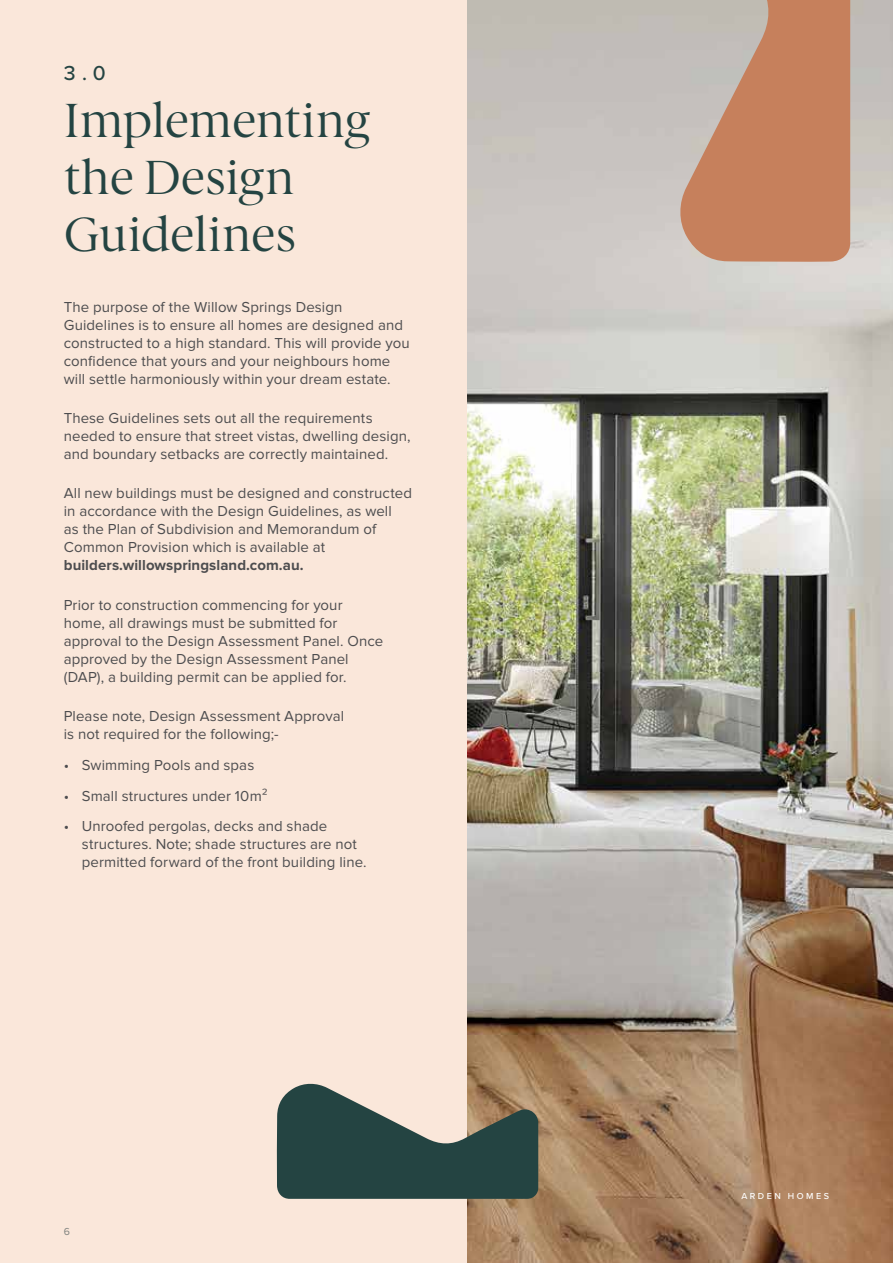
<style>
.page{position:relative;width:893px;height:1263px;background:#fae7da}
.page>*{position:absolute;margin:0;border:0;box-sizing:border-box;transform-origin:0 0}
.t1{font:48px/57px "Berlingske Serif";letter-spacing:-.01em;color:#244442}
.t2{font:500 21px "Proxima Nova";color:#244442}
.t3{font:15px/18px "Proxima Nova";letter-spacing:.005em;color:#4d4d4f}
.t4{font:700 15px "Proxima Nova";letter-spacing:.005em;color:#4d4d4f}
.t5{font:10.5px "Proxima Nova";color:#80837f}
.t6{font:500 9px "Proxima Nova";letter-spacing:.28em;color:#fff}
</style>
<div class="page">
<img style="left:468px;top:0;width:425px;height:1263px">
<svg style="left:678px;top:0;width:172px;height:262px;background:#c58f73"></svg>
<svg style="left:277px;top:1082px;width:261px;height:117px"></svg>
<h2 class="t2" style="left:64px;top:58px;width:44px">3.0</h2>
<h1 class="t1" style="left:64px;top:92px;width:307px">Implementing the Design<br>Guidelines</h1>
<p class="t3" style="left:64px;top:299px;width:348px">The purpose of the Willow Springs Design Guidelines is to ensure all homes are designed and constructed to a high standard. This will provide you confidence that yours and your neighbours home will settle harmoniously within your dream estate.</p>
<p class="t3" style="left:64px;top:410px;width:348px">These Guidelines sets out all the requirements needed to ensure that street vistas, dwelling design, and boundary setbacks are correctly maintained.</p>
<p class="t3" style="left:64px;top:485px;width:350px">All new buildings must be designed and constructed in accordance with the Design Guidelines, as well<br>as the Plan of Subdivision and Memorandum of Common Provision which is available at</p>
<p class="t4" style="left:64px;top:559px;width:241px">builders.willowspringsland.com.au.</p>
<p class="t3" style="left:64px;top:596px;width:321px">Prior to construction commencing for your home, all drawings must be submitted for approval to the Design Assessment Panel. Once approved by the Design Assessment Panel (DAP), a building permit can be applied for.</p>
<p class="t3" style="left:64px;top:708px;width:282px">Please note, Design Assessment Approval is not required for the following;-</p>
<p class="t3" style="left:64px;top:756px;width:192px">• Swimming Pools and spas</p>
<p class="t3" style="left:64px;top:787px;width:205px">• Small structures under 10m²</p>
<p class="t3" style="left:82px;top:818px;width:286px;text-indent:-18px">• Unroofed pergolas, decks and shade structures. Note; shade structures are not permitted forward of the front building line.</p>
<p class="t5" style="left:64px;top:1227px;width:8px">6</p>
<p class="t6" style="left:741px;top:1189px;width:89px">ARDEN HOMES</p>
</div>
